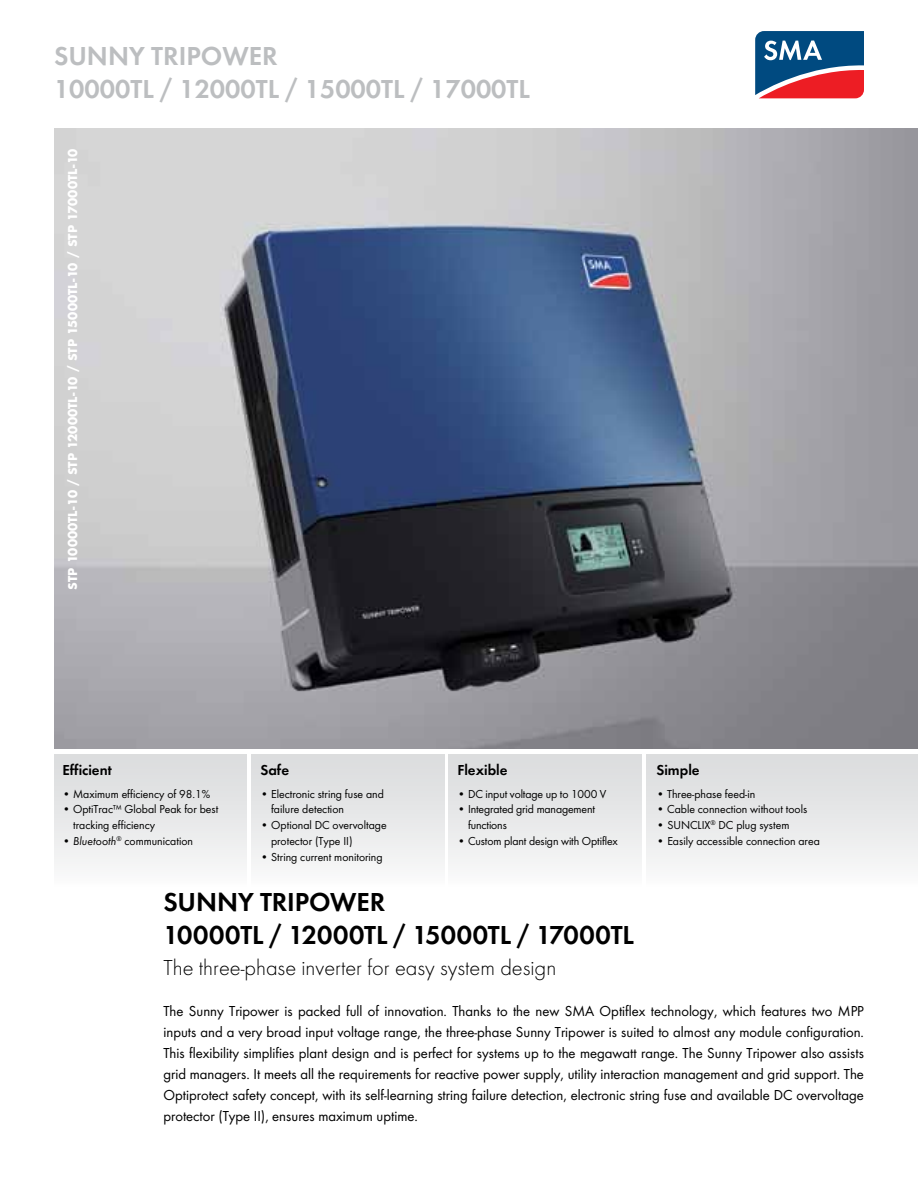
<style>
.page{position:relative;width:918px;height:1188px;background:#fff}
.page>*{position:absolute;margin:0;border:0;box-sizing:border-box;transform-origin:0 0}
.t1{font:600 27px/33px "SMA Futura Global";color:#000}
.t2{font:600 27px/33px "SMA Futura Global";color:#bcbec0}
.t3{font:22.5px "SMA Futura Global Light";color:#000}
.t4{font:15px/21px "SMA Futura Global";color:#000;text-align:justify}
.t5{font:600 15px "SMA Futura Global";color:#000}
.t6{font:12px/15.8px "SMA Futura Global";color:#000}
.t7{font:700 12px "SMA Futura";color:#fff}
.s1{font-style:italic}
</style>
<div class="page">
<div style="left:252px;top:752px;width:193px;height:135px;background:linear-gradient(to bottom,#d8dadb,#fafafa)"></div>
<div style="left:54px;top:752px;width:193px;height:135px;background:linear-gradient(to bottom,#d8dadb,#fafafa)"></div>
<div style="left:449px;top:752px;width:193px;height:135px;background:linear-gradient(to bottom,#d8dadb,#fafafa)"></div>
<div style="left:646px;top:752px;width:272px;height:135px;background:linear-gradient(to bottom,#d8dadb,#fafafa)"></div>
<img style="left:54px;top:129px;width:864px;height:620px">
<hr style="left:54px;top:749px;width:864px;height:4px;background:#fff">
<svg style="left:755px;top:31px;width:109px;height:67px;background:#655879"></svg>
<h1 class="t2" style="left:54px;top:40px;width:478px">SUNNY TRIPOWER<br>10000TL / 12000TL / 15000TL / 17000TL</h1>
<p class="t7" style="left:65px;top:590px;width:443px;rotate:-90deg">STP 10000TL-10 / STP 12000TL-10 / STP 15000TL-10 / STP 17000TL-10</p>
<p class="t5" style="left:63px;top:761px;width:51px">EFFICIENT</p>
<p class="t6" style="left:63px;top:786px;width:149px">• Maximum efficiency of 98.1%</p>
<p class="t6" style="left:73px;top:801px;width:147px;text-indent:-11px">• OptiTrac™ Global Peak for best tracking efficiency</p>
<p class="t6" style="left:63px;top:833px;width:132px">• <span class="s1">Bluetooth</span><sup>®</sup> communication</p>
<p class="t5" style="left:260px;top:761px;width:30px">SAFE</p>
<p class="t6" style="left:271px;top:786px;width:114px;text-indent:-11px">• Electronic string fuse and failure detection</p>
<p class="t6" style="left:271px;top:817px;width:117px;text-indent:-11px">• Optional DC overvoltage protector (Type II)</p>
<p class="t6" style="left:260px;top:849px;width:124px">• String current monitoring</p>
<p class="t5" style="left:457px;top:761px;width:52px">FLEXIBLE</p>
<p class="t6" style="left:457px;top:786px;width:151px">• DC input voltage up to 1000 V</p>
<p class="t6" style="left:468px;top:801px;width:129px;text-indent:-11px">• Integrated grid management functions</p>
<p class="t6" style="left:457px;top:833px;width:162px">• Custom plant design with Optiflex</p>
<p class="t5" style="left:657px;top:761px;width:45px">SIMPLE</p>
<p class="t6" style="left:657px;top:786px;width:100px">• Three-phase feed-in</p>
<p class="t6" style="left:657px;top:801px;width:152px">• Cable connection without tools</p>
<p class="t6" style="left:657px;top:817px;width:134px">• SUNCLIX<sup>®</sup> DC plug system</p>
<p class="t6" style="left:657px;top:833px;width:165px">• Easily accessible connection area</p>
<h1 class="t1" style="left:163px;top:886px;width:472px">SUNNY TRIPOWER<br>10000TL / 12000TL / 15000TL / 17000TL</h1>
<h2 class="t3" style="left:163px;top:954px;width:394px">The three-phase inverter for easy system design</h2>
<p class="t4" style="left:163px;top:1000px;width:702px">The Sunny Tripower is packed full of innovation. Thanks to the new SMA Optiflex technology, which features two MPP inputs and a very broad input voltage range, the three-phase Sunny Tripower is suited to almost any module configuration.<br>This flexibility simplifies plant design and is perfect for systems up to the megawatt range. The Sunny Tripower also assists grid managers. It meets all the requirements for reactive power supply, utility interaction management and grid support. The Optiprotect safety concept, with its self-learning string failure detection, electronic string fuse and available DC overvoltage protector (Type II), ensures maximum uptime.</p>
</div>
